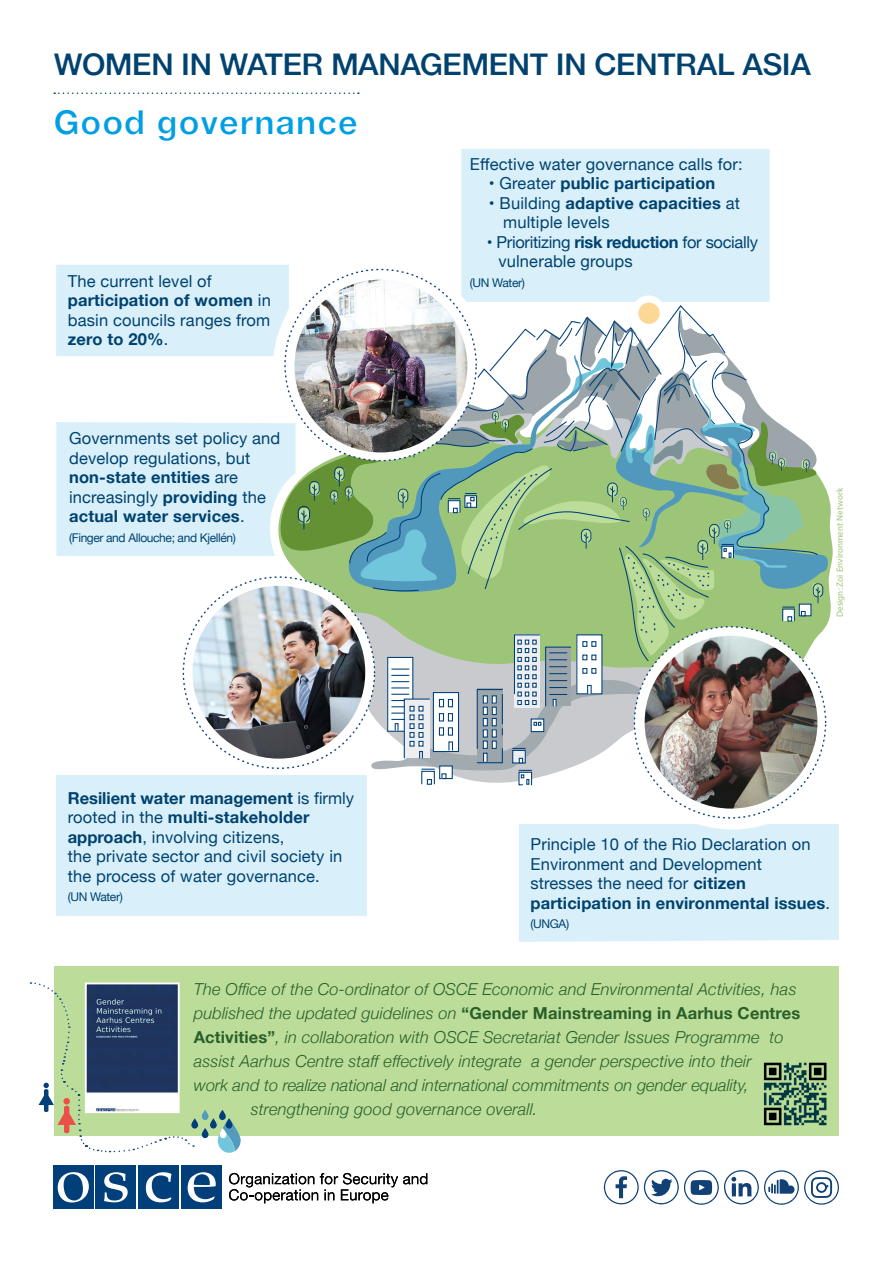
<style>
.page{position:relative;width:893px;height:1263px;background:#fff}
.page>*{position:absolute;margin:0;border:0;box-sizing:border-box;transform-origin:0 0}
.t1{font:33px "Helvetica W1 G 75 Bd MD";letter-spacing:.05em;color:#009fe3}
.t2{font:30px "Helvetica W1 G 75 Bd MD";letter-spacing:-.01em;color:#00426f}
.t3{font:16.5px/19.5px "Helvetica Neue";letter-spacing:.01em;color:#00426f}
.t4{font:italic 300 16.5px "Helvetica Neue";letter-spacing:.01em;color:#295f2b}
.t5{font:700 16.5px "Helvetica Neue";letter-spacing:.01em;color:#295f2b}
.t6{font:16.5px/19.5px "Helvetica Neue";letter-spacing:-.02em;color:#00426f}
.t7{font:700 16.5px "Helvetica Neue";letter-spacing:.01em;color:#00426f}
.t8{font:12px "Helvetica Neue";letter-spacing:-.03em;color:#00426f}
.t9{font:9px "Myriad Pro";letter-spacing:.01em;color:#9dc578}
.s1{font-weight:700}
.s2{font-weight:400}
.s3{font-weight:300;font-style:italic}
.s4{font-weight:700;font-style:normal}
</style>
<div class="page">
<img style="left:645px;top:636px;width:172px;height:172px;border-radius:86px">
<div style="left:56px;top:775px;width:311px;height:140px;background:#d9f0fa"></div>
<div style="left:519px;top:824px;width:320px;height:118px;background:#d9f0fa"></div>
<div style="left:461px;top:149px;width:309px;height:116px;background:#d9f0fa"></div>
<div style="left:54px;top:966px;width:785px;height:170px;background:#bcdd99"></div>
<svg style="left:229px;top:1173px;width:198px;height:30px"></svg>
<div style="left:53px;top:1165px;width:40px;height:44px;background:#003f79"></div>
<div style="left:96px;top:1165px;width:40px;height:44px;background:#003f79"></div>
<div style="left:139px;top:1165px;width:40px;height:44px;background:#003f79"></div>
<div style="left:181px;top:1165px;width:41px;height:44px;background:#003f79"></div>
<svg style="left:188px;top:1172px;width:28px;height:30px"></svg>
<svg style="left:146px;top:1172px;width:25px;height:30px"></svg>
<svg style="left:104px;top:1172px;width:24px;height:30px"></svg>
<svg style="left:58px;top:1172px;width:31px;height:30px"></svg>
<img style="left:763px;top:1062px;width:64px;height:64px">
<svg style="left:31px;top:982px;width:163px;height:171px"></svg>
<div style="left:202px;top:1110px;width:6px;height:10px;background:#529bbd;border-radius:4px"></div>
<svg style="left:202px;top:1128px;width:6px;height:10px"></svg>
<svg style="left:210px;top:1118px;width:7px;height:10px"></svg>
<svg style="left:191px;top:1118px;width:7px;height:10px"></svg>
<svg style="left:218px;top:1118px;width:23px;height:35px"></svg>
<svg style="left:219px;top:1110px;width:7px;height:10px"></svg>
<svg style="left:226px;top:1118px;width:6px;height:10px"></svg>
<svg style="left:604px;top:1170px;width:235px;height:35px"></svg>
<img style="left:56px;top:265px;width:777px;height:521px">
<svg style="left:54px;top:92px;width:305px;height:2px"></svg>
<img style="left:88px;top:985px;width:89px;height:125px">
<div style="left:85px;top:982px;width:95px;height:131px;border:2px solid #fff"></div>
<h2 class="t2" style="left:54px;top:46px;width:758px">WOMEN IN WATER MANAGEMENT IN CENTRAL ASIA</h2>
<h1 class="t1" style="left:54px;top:102px;width:305px">Good governance</h1>
<p class="t3" style="left:68px;top:272px;width:205px">The current level of <span class="s1">participation of women</span> in basin councils ranges from <span class="s1">zero to 20%</span>.</p>
<p class="t3" style="left:69px;top:429px;width:213px">Governments set policy and develop regulations, but <span class="s1">non-state entities</span> are increasingly <span class="s1">providing</span> the <span class="s1">actual water services</span>.</p>
<p class="t8" style="left:69px;top:529px;width:168px">(Finger and Allouche; and Kjellén)</p>
<p class="t3" style="left:68px;top:789px;width:288px"><span class="s1">Resilient water management</span> is firmly rooted in the <span class="s1">multi-stakeholder approach</span>, involving citizens,<br>the private sector and civil society in the process of water governance.</p>
<p class="t8" style="left:68px;top:888px;width:56px">(UN Water)</p>
<p class="t3" style="left:470px;top:155px;width:274px">Effective water governance calls for:</p>
<p class="t7" style="left:489px;top:171px;width:228px"><span class="s2">• Greater</span> public participation</p>
<p class="t3" style="left:503px;top:194px;width:238px;text-indent:-14px">• Building <span class="s1">adaptive capacities</span> at multiple levels</p>
<p class="t6" style="left:498px;top:233px;width:261px;text-indent:-11px">• Prioritizing <span class="s1">risk reduction</span> for socially vulnerable groups</p>
<p class="t8" style="left:470px;top:274px;width:56px">(UN Water)</p>
<p class="t9" style="left:834px;top:617px;width:131px;rotate:-90deg">Design: Zoï Environment Network</p>
<p class="t3" style="left:530px;top:835px;width:301px">Principle 10 of the Rio Declaration on Environment and Development<br>stresses the need for <span class="s1">citizen participation in environmental issues</span>.</p>
<p class="t8" style="left:530px;top:915px;width:40px">(UNGA)</p>
<p class="t4" style="left:194px;top:976px;width:604px">The Office of the Co-ordinator of OSCE Economic and Environmental Activities, has</p>
<p class="t5" style="left:194px;top:1000px;width:608px"><span class="s3">published the updated guidelines on</span> “Gender Mainstreaming in Aarhus Centres</p>
<p class="t4" style="left:194px;top:1024px;width:591px"><span class="s4">Activities”</span>, in collaboration with OSCE Secretariat Gender Issues Programme to</p>
<p class="t4" style="left:194px;top:1048px;width:559px">assist Aarhus Centre staff effectively integrate a gender perspective into their</p>
<p class="t4" style="left:194px;top:1072px;width:556px">work and to realize national and international commitments on gender equality,</p>
<p class="t4" style="left:251px;top:1096px;width:288px">strengthening good governance overall.</p>
</div>
